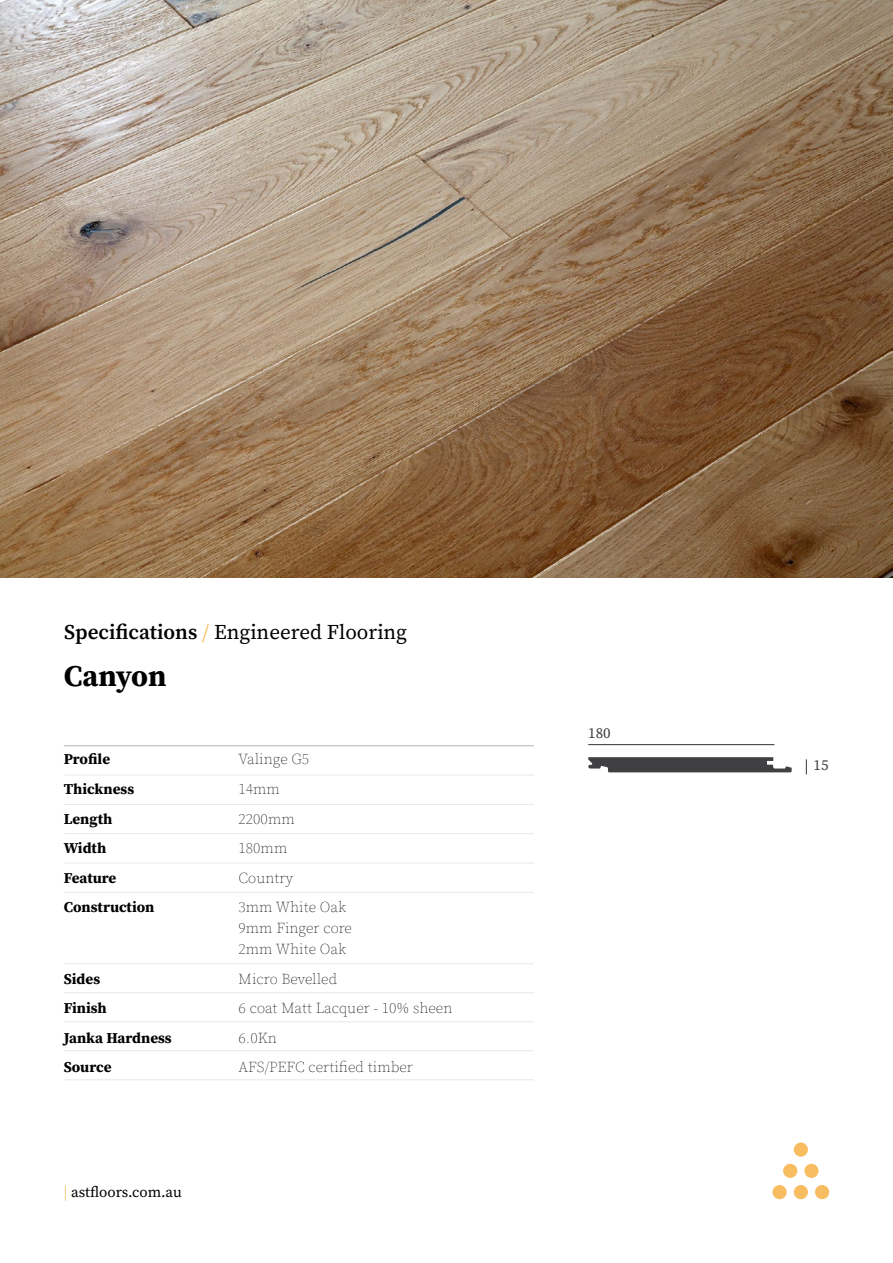
<style>
.page{position:relative;width:893px;height:1263px;background:#fff}
.page>*{position:absolute;margin:0;border:0;box-sizing:border-box;transform-origin:0 0}
.t1{font:700 30px "Source Serif Pro";color:#000}
.t2{font:21px "Source Serif Pro";color:#000}
.t3{font:200 15px/29.5px "Source Serif Pro";color:#000}
.t4{font:700 15px/29.5px "Source Serif Pro";color:#000}
.t5{font:15px "Source Serif Pro";color:#000}
.t6{font:15px "Source Serif Pro";color:#404042}
.s1{font-weight:600}
.s2{color:#f9bd61}
</style>
<div class="page">
<div style="left:794px;top:1185px;width:14px;height:14px;background:#f9bd61;border-radius:50%"></div>
<div style="left:794px;top:1142px;width:14px;height:15px;background:#f9bd61;border-radius:50%"></div>
<div style="left:815px;top:1185px;width:14px;height:14px;background:#f9bd61;border-radius:50%"></div>
<div style="left:772px;top:1185px;width:15px;height:14px;background:#f9bd61;border-radius:50%"></div>
<div style="left:804px;top:1164px;width:15px;height:14px;background:#f9bd61;border-radius:50%"></div>
<div style="left:783px;top:1164px;width:14px;height:14px;background:#f9bd61;border-radius:50%"></div>
<hr style="left:64px;top:745px;width:470px;height:1px;background:#000">
<hr style="left:64px;top:775px;width:470px;height:1px;background:#000">
<hr style="left:64px;top:804px;width:470px;height:1px;background:#000">
<hr style="left:64px;top:833px;width:470px;height:1px;background:#000">
<hr style="left:64px;top:1079px;width:470px;height:1px;background:#000">
<hr style="left:64px;top:1050px;width:470px;height:1px;background:#000">
<hr style="left:64px;top:1021px;width:470px;height:1px;background:#000">
<hr style="left:64px;top:992px;width:470px;height:1px;background:#000">
<hr style="left:64px;top:963px;width:470px;height:1px;background:#000">
<hr style="left:64px;top:892px;width:470px;height:1px;background:#000">
<hr style="left:64px;top:863px;width:470px;height:1px;background:#000">
<hr style="left:588px;top:744px;width:186px;height:1px;background:#404042">
<svg style="left:806px;top:759px;width:1px;height:15px"></svg>
<svg style="left:588px;top:757px;width:204px;height:15px;background:#565658"></svg>
<img style="left:0;top:0;width:893px;height:577px">
<h2 class="t2" style="left:64px;top:620px;width:344px"><span class="s1">Specifications</span> <span class="s2">/</span> Engineered Flooring</h2>
<h1 class="t1" style="left:64px;top:659px;width:104px">Canyon</h1>
<p class="t4" style="left:64px;top:745px;width:92px">Profile<br>Thickness<br>Length<br>Width<br>Feature<br>Construction</p>
<p class="t4" style="left:64px;top:964px;width:110px">Sides<br>Finish<br>Janka Hardness<br>Source</p>
<p class="t5" style="left:64px;top:1183px;width:120px"><span class="s2">|</span> astfloors.com.au</p>
<p class="t3" style="left:239px;top:745px;width:109px">Valinge G5<br>14mm<br>2200mm<br>180mm<br>Country<br>3mm White Oak</p>
<p class="t3" style="left:239px;top:918px;width:115px;line-height:21px">9mm Finger core<br>2mm White Oak</p>
<p class="t3" style="left:239px;top:964px;width:215px">Micro Bevelled<br>6 coat Matt Lacquer - 10% sheen<br>6.0Kn<br>AFS/PEFC certified timber</p>
<p class="t6" style="left:588px;top:725px;width:24px">180</p>
<p class="t6" style="left:814px;top:756px;width:16px">15</p>
</div>
